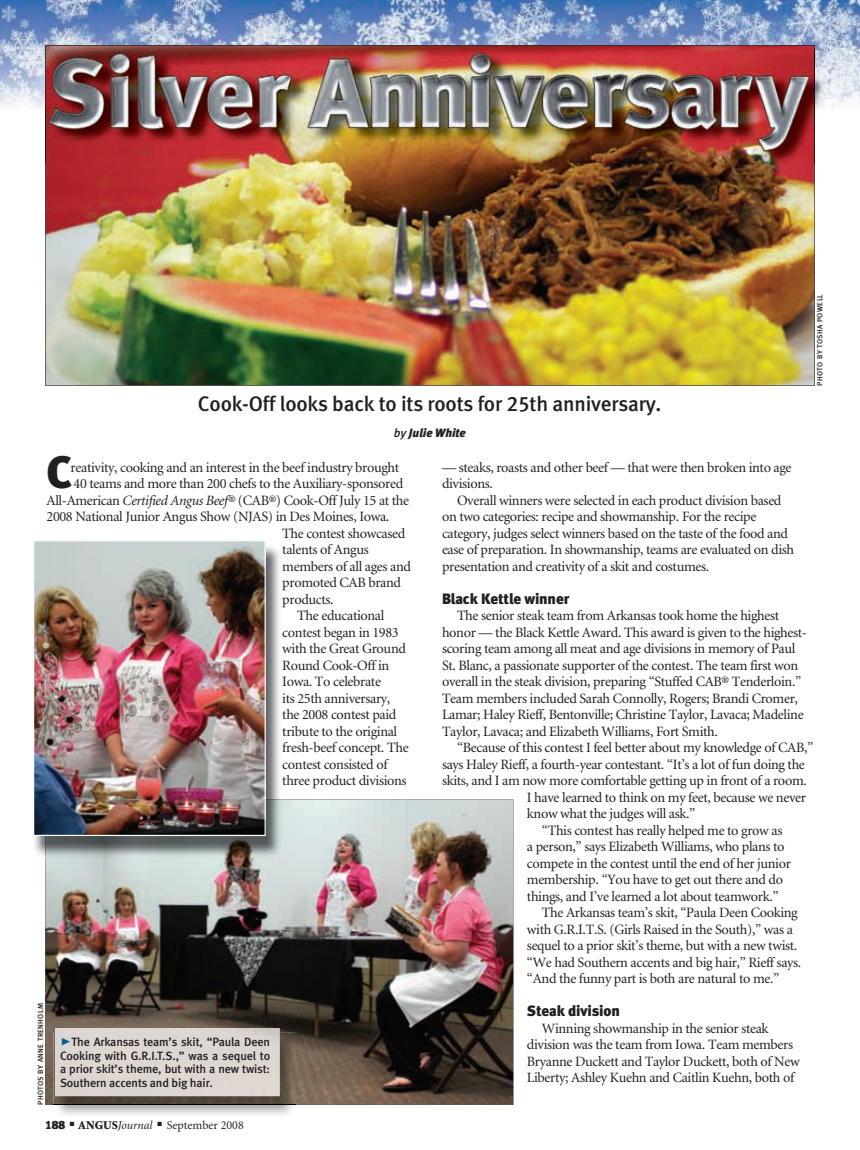
<style>
.page{position:relative;width:860px;height:1150px;background:#fff}
.page>*{position:absolute;margin:0;border:0;box-sizing:border-box;transform-origin:0 0}
.t1{font:45.45px "Meta Black LF";color:#231f20}
.t2{font:21px "Meta Medium LF";letter-spacing:-.01em;color:#231f20}
.t3{font:15px "Meta Black LF";letter-spacing:-.01em;color:#231f20}
.t4{font:14.25px/16.5px "Minion";letter-spacing:-.025em;color:#231f20}
.t5{font:12px/13.5px "Meta Medium LF";letter-spacing:-.01em;color:#231f20;text-align:justify}
.t6{font:12px "Minion";color:#231f20}
.t7{font:italic 12px "Meta Black LF";color:#231f20}
.t8{font:7.5px "Meta Medium LF";letter-spacing:.05em;color:#231f20}
.s1{font-family:"Meta Medium LF"}
.s2{font-style:italic}
.s3{font-family:"Meta Black Caps Expert";font-size:21px;color:#016091}
.s4{font-family:"Meta Black LF"}
.s5{font-weight:900}
</style>
<div class="page">
<img style="left:0;top:0;width:860px;height:110px">
<img style="left:45px;top:162px;width:769px;height:224px">
<img style="left:45px;top:799px;width:468px;height:306px">
<img style="left:54px;top:1032px;width:241px;height:83px">
<img style="left:54px;top:1104px;width:241px;height:2px">
<div style="left:55px;top:1028px;width:224px;height:68px;background:#dcd7d1"></div>
<img style="left:51px;top:52px;width:774px;height:112px">
<img style="left:45px;top:42px;width:769px;height:3px">
<img style="left:46px;top:110px;width:5px;height:52px">
<img style="left:45px;top:110px;width:1px;height:52px">
<img style="left:45px;top:84px;width:769px;height:26px">
<img style="left:45px;top:45px;width:769px;height:39px">
<img style="left:814px;top:52px;width:1px;height:110px">
<img style="left:34px;top:546px;width:246px;height:309px">
<img style="left:45px;top:799px;width:236px;height:58px">
<img style="left:35px;top:542px;width:229px;height:292px">
<div style="left:33px;top:540px;width:233px;height:296px;border:1px solid #fff"></div>
<p class="t2" style="left:198px;top:392px;width:465px">Cook-Off looks back to its roots for 25th anniversary.</p>
<p class="t7" style="left:394px;top:425px;width:73px"><span class="s1">by</span> Julie White</p>
<p class="t8" style="left:815px;top:386px;width:93px;rotate:-90deg">PHOTO BY TOSHA POWELL</p>
<p class="t1" style="left:46px;top:445px;width:27px">C</p>
<p class="t4" style="left:71px;top:459px;width:330px">reativity, cooking and an interest in the beef industry brought</p>
<p class="t4" style="left:74px;top:476px;width:331px">40 teams and more than 200 chefs to the Auxiliary-sponsored</p>
<p class="t4" style="left:46px;top:492px;width:364px">All-American <span class="s2">Certified Angus Beef®</span> (CAB®) Cook-Off July 15 at the</p>
<p class="t4" style="left:46px;top:509px;width:344px">2008 National Junior Angus Show (NJAS) in Des Moines, Iowa.</p>
<p class="t4" style="left:282px;top:525px;width:124px">The contest showcased</p>
<p class="t4" style="left:282px;top:542px;width:88px">talents of Angus</p>
<p class="t4" style="left:282px;top:558px;width:130px">members of all ages and</p>
<p class="t4" style="left:282px;top:575px;width:120px">promoted CAB brand</p>
<p class="t4" style="left:282px;top:591px;width:53px">products.</p>
<p class="t4" style="left:297px;top:608px;width:89px">The educational</p>
<p class="t4" style="left:282px;top:624px;width:118px">contest began in 1983</p>
<p class="t4" style="left:282px;top:641px;width:125px">with the Great Ground</p>
<p class="t4" style="left:282px;top:657px;width:108px">Round Cook-Off in</p>
<p class="t4" style="left:282px;top:674px;width:100px">Iowa. To celebrate</p>
<p class="t4" style="left:282px;top:690px;width:109px">its 25th anniversary,</p>
<p class="t4" style="left:282px;top:707px;width:116px">the 2008 contest paid</p>
<p class="t4" style="left:282px;top:723px;width:116px">tribute to the original</p>
<p class="t4" style="left:282px;top:740px;width:128px">fresh-beef concept. The</p>
<p class="t4" style="left:282px;top:756px;width:107px">contest consisted of</p>
<p class="t4" style="left:282px;top:773px;width:126px">three product divisions</p>
<p class="t8" style="left:36px;top:1105px;width:103px;rotate:-90deg">PHOTOS BY ANNE TRENHOLM</p>
<p class="t5" style="left:60px;top:1035px;width:212px"><span class="s3">@</span>The Arkansas team’s skit, “Paula Deen Cooking with G.R.I.T.S.,” was a sequel to a prior skit’s theme, but with a new twist:<br>Southern accents and big hair.</p>
<p class="t6" style="left:45px;top:1119px;width:200px"><span class="s4">188</span> ■ <span class="s5">ANGUS</span><span class="s2">Journal</span> ■ September 2008</p>
<p class="t4" style="left:442px;top:459px;width:351px">— steaks, roasts and other beef — that were then broken into age</p>
<p class="t4" style="left:442px;top:476px;width:52px">divisions.</p>
<p class="t4" style="left:457px;top:492px;width:326px">Overall winners were selected in each product division based</p>
<p class="t4" style="left:442px;top:509px;width:316px">on two categories: recipe and showmanship. For the recipe</p>
<p class="t4" style="left:442px;top:525px;width:347px">category, judges select winners based on the taste of the food and</p>
<p class="t4" style="left:442px;top:542px;width:353px">ease of preparation. In showmanship, teams are evaluated on dish</p>
<p class="t4" style="left:442px;top:558px;width:269px">presentation and creativity of a skit and costumes.</p>
<p class="t3" style="left:442px;top:589px;width:129px">Black Kettle winner</p>
<p class="t4" style="left:457px;top:608px;width:323px">The senior steak team from Arkansas took home the highest</p>
<p class="t4" style="left:442px;top:624px;width:366px">honor — the Black Kettle Award. This award is given to the highest-</p>
<p class="t4" style="left:442px;top:641px;width:355px">scoring team among all meat and age divisions in memory of Paul</p>
<p class="t4" style="left:442px;top:657px;width:357px">St. Blanc, a passionate supporter of the contest. The team first won</p>
<p class="t4" style="left:442px;top:674px;width:361px">overall in the steak division, preparing “Stuffed CAB® Tenderloin.”</p>
<p class="t4" style="left:442px;top:690px;width:357px">Team members included Sarah Connolly, Rogers; Brandi Cromer,</p>
<p class="t4" style="left:442px;top:707px;width:363px">Lamar; Haley Rieff, Bentonville; Christine Taylor, Lavaca; Madeline</p>
<p class="t4" style="left:442px;top:723px;width:277px">Taylor, Lavaca; and Elizabeth Williams, Fort Smith.</p>
<p class="t4" style="left:457px;top:740px;width:358px">“Because of this contest I feel better about my knowledge of CAB,”</p>
<p class="t4" style="left:442px;top:756px;width:364px">says Haley Rieff, a fourth-year contestant. “It’s a lot of fun doing the</p>
<p class="t4" style="left:442px;top:773px;width:366px">skits, and I am now more comfortable getting up in front of a room.</p>
<p class="t4" style="left:527px;top:789px;width:280px">I have learned to think on my feet, because we never</p>
<p class="t4" style="left:527px;top:806px;width:170px">know what the judges will ask.”</p>
<p class="t4" style="left:542px;top:822px;width:242px">“This contest has really helped me to grow as</p>
<p class="t4" style="left:527px;top:839px;width:259px">a person,” says Elizabeth Williams, who plans to</p>
<p class="t4" style="left:527px;top:855px;width:265px">compete in the contest until the end of her junior</p>
<p class="t4" style="left:527px;top:872px;width:257px">membership. “You have to get out there and do</p>
<p class="t4" style="left:527px;top:888px;width:253px">things, and I’ve learned a lot about teamwork.”</p>
<p class="t4" style="left:542px;top:905px;width:257px">The Arkansas team’s skit, “Paula Deen Cooking</p>
<p class="t4" style="left:527px;top:921px;width:267px">with G.R.I.T.S. (Girls Raised in the South),” was a</p>
<p class="t4" style="left:527px;top:938px;width:272px">sequel to a prior skit’s theme, but with a new twist.</p>
<p class="t4" style="left:527px;top:954px;width:276px">“We had Southern accents and big hair,” Rieff says.</p>
<p class="t4" style="left:527px;top:971px;width:254px">“And the funny part is both are natural to me.”</p>
<p class="t3" style="left:527px;top:1002px;width:94px">Steak division</p>
<p class="t4" style="left:527px;top:1020px;width:274px;text-indent:15px">Winning showmanship in the senior steak division was the team from Iowa. Team members Bryanne Duckett and Taylor Duckett, both of New Liberty; Ashley Kuehn and Caitlin Kuehn, both of</p>
</div>
